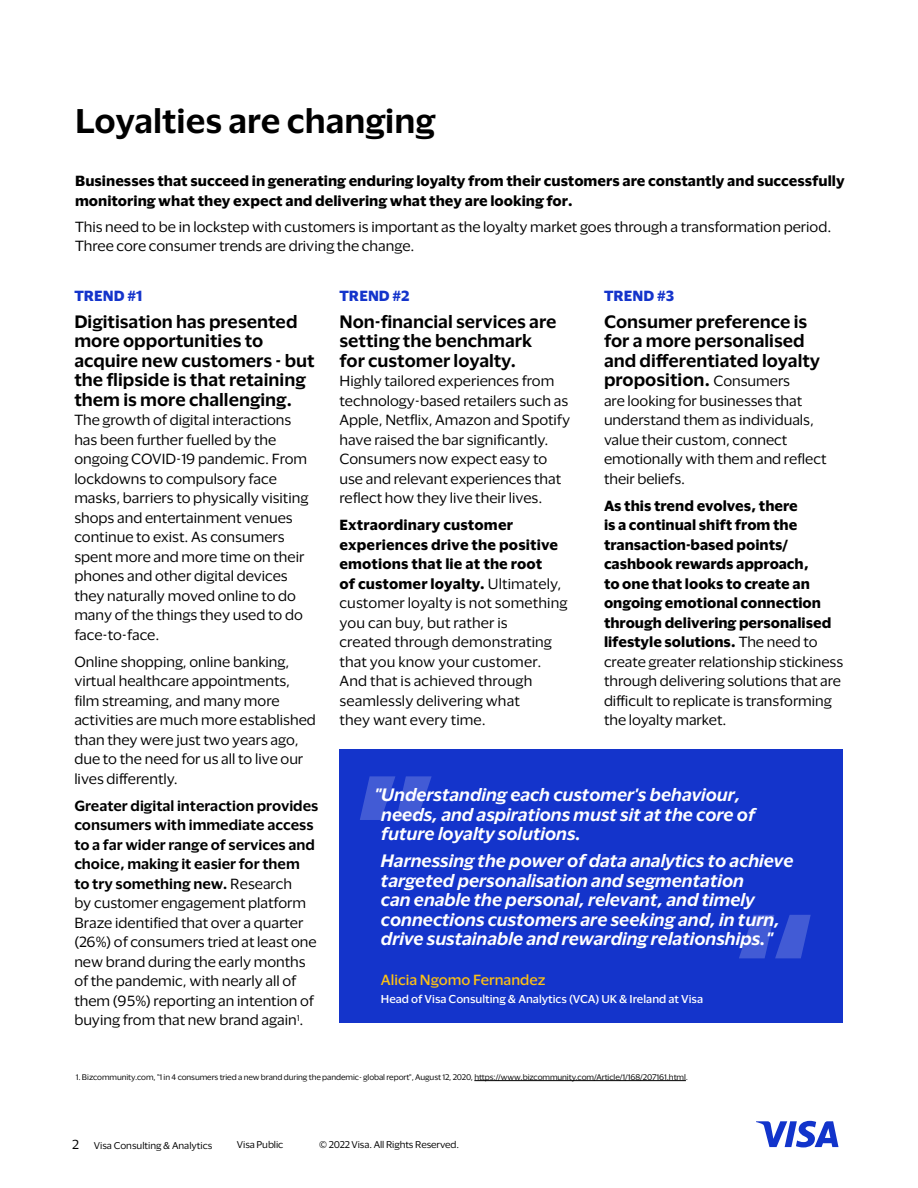
<style>
.page{position:relative;width:918px;height:1188px;background:#fff}
.page>*{position:absolute;margin:0;border:0;box-sizing:border-box;transform-origin:0 0}
.t1{font:600 31.5px "Visa Dialect";color:#000}
.t2{font:italic 600 16.5px/19.5px "Visa Dialect";color:#fff}
.t3{font:600 16.5px/19.5px "Visa Dialect";color:#000}
.t4{font:13.5px/19.5px "Visa Dialect";color:#000}
.t5{font:700 13.5px/19.5px "Visa Dialect";color:#000}
.t6{font:700 13.5px "Visa Dialect";color:#1434cb}
.t7{font:500 13.5px "Visa Dialect";color:#fcc015}
.t8{font:12px "Visa Dialect";color:#000}
.t9{font:500 10.5px "Visa Dialect";color:#fff}
.t10{font:9px "Visa Dialect";letter-spacing:-.01em;color:#000}
.t11{font:7.5px "Visa Dialect";letter-spacing:-.01em;color:#000}
.s1{font-weight:600}
.s2{font-weight:400;font-size:13.5px}
.s3{font-weight:400}
.s4{font-weight:700}
</style>
<div class="page">
<svg style="left:756px;top:1121px;width:82px;height:26px"></svg>
<div style="left:340px;top:749px;width:503px;height:274px;background:#1434cb"></div>
<svg style="left:360px;top:776px;width:72px;height:44px"></svg>
<svg style="left:739px;top:915px;width:72px;height:43px"></svg>
<hr style="left:474px;top:1080px;width:212px;height:1px;background:#000">
<h1 class="t1" style="left:75px;top:96px;width:362px">Loyalties are changing</h1>
<p class="t5" style="left:75px;top:170px;width:771px">Businesses that succeed in generating enduring loyalty from their customers are constantly and successfully monitoring what they expect and delivering what they are looking for.</p>
<p class="t4" style="left:75px;top:216px;width:758px">This need to be in lockstep with customers is important as the loyalty market goes through a transformation period.<br>Three core consumer trends are driving the change.</p>
<p class="t6" style="left:74px;top:285px;width:69px">TREND #1</p>
<p class="t3" style="left:74px;top:311px;width:242px">Digitisation has presented more opportunities to acquire new customers - but the flipside is that retaining them is more challenging.</p>
<p class="t4" style="left:74px;top:410px;width:235px">The growth of digital interactions has been further fuelled by the ongoing COVID-19 pandemic. From lockdowns to compulsory face masks, barriers to physically visiting shops and entertainment venues continue to exist. As consumers spent more and more time on their phones and other digital devices they naturally moved online to do many of the things they used to do face-to-face.</p>
<p class="t4" style="left:74px;top:651px;width:243px">Online shopping, online banking, virtual healthcare appointments, film streaming, and many more activities are much more established than they were just two years ago, due to the need for us all to live our lives differently.</p>
<p class="t4" style="left:74px;top:795px;width:246px"><span class="s1">Greater digital interaction provides consumers with immediate access to a far wider range of services and choice, making it easier for them to try something new.</span> Research<br>by customer engagement platform Braze identified that over a quarter (26%) of consumers tried at least one new brand during the early months of the pandemic, with nearly all of them (95%) reporting an intention of buying from that new brand again<sup>1</sup>.</p>
<p class="t6" style="left:604px;top:285px;width:72px">TREND #3</p>
<p class="t3" style="left:604px;top:311px;width:218px">Consumer preference is for a more personalised and differentiated loyalty proposition. <span class="s2">Consumers</span></p>
<p class="t4" style="left:604px;top:390px;width:224px">are looking for businesses that understand them as individuals, value their custom, connect emotionally with them and reflect their beliefs.</p>
<p class="t5" style="left:604px;top:495px;width:241px">As this trend evolves, there<br>is a continual shift from the transaction-based points/ cashbook rewards approach,<br>to one that looks to create an ongoing emotional connection through delivering personalised lifestyle solutions. <span class="s3">The need to create greater relationship stickiness through delivering solutions that are difficult to replicate is transforming the loyalty market.</span></p>
<p class="t6" style="left:340px;top:285px;width:72px">TREND #2</p>
<p class="t3" style="left:340px;top:311px;width:219px">Non-financial services are setting the benchmark for customer loyalty.</p>
<p class="t4" style="left:340px;top:371px;width:232px">Highly tailored experiences from technology-based retailers such as Apple, Netflix, Amazon and Spotify have raised the bar significantly.<br>Consumers now expect easy to use and relevant experiences that reflect how they live their lives.</p>
<p class="t4" style="left:340px;top:514px;width:229px"><span class="s4">Extraordinary customer experiences drive the positive emotions that lie at the root<br>of customer loyalty.</span> Ultimately, customer loyalty is not something you can buy, but rather is<br>created through demonstrating that you know your customer.<br>And that is achieved through seamlessly delivering what<br>they want every time.</p>
<p class="t2" style="left:381px;top:784px;width:375px;text-indent:-7px">"Understanding each customer's behaviour, needs, and aspirations must sit at the core of future loyalty solutions.</p>
<p class="t2" style="left:381px;top:850px;width:414px">Harnessing the power of data analytics to achieve targeted personalisation and segmentation<br>can enable the personal, relevant, and timely connections customers are seeking and, in turn, drive sustainable and rewarding relationships."</p>
<p class="t7" style="left:381px;top:970px;width:166px">Alicia Ngomo Fernandez</p>
<p class="t9" style="left:381px;top:991px;width:324px">Head of Visa Consulting &amp; Analytics (VCA) UK &amp; Ireland at Visa</p>
<p class="t11" style="left:76px;top:1072px;width:614px">1. Bizcommunity.com, "1 in 4 consumers tried a new brand during the pandemic- global report", August 12, 2020, https://www.bizcommunity.com/Article/1/168/207161.html.</p>
<p class="t8" style="left:72px;top:1135px;width:8px">2</p>
<p class="t10" style="left:94px;top:1138px;width:120px">Visa Consulting &amp; Analytics</p>
<p class="t10" style="left:237px;top:1138px;width:48px">Visa Public</p>
<p class="t10" style="left:319px;top:1138px;width:141px">© 2022 Visa. All Rights Reserved.</p>
</div>
